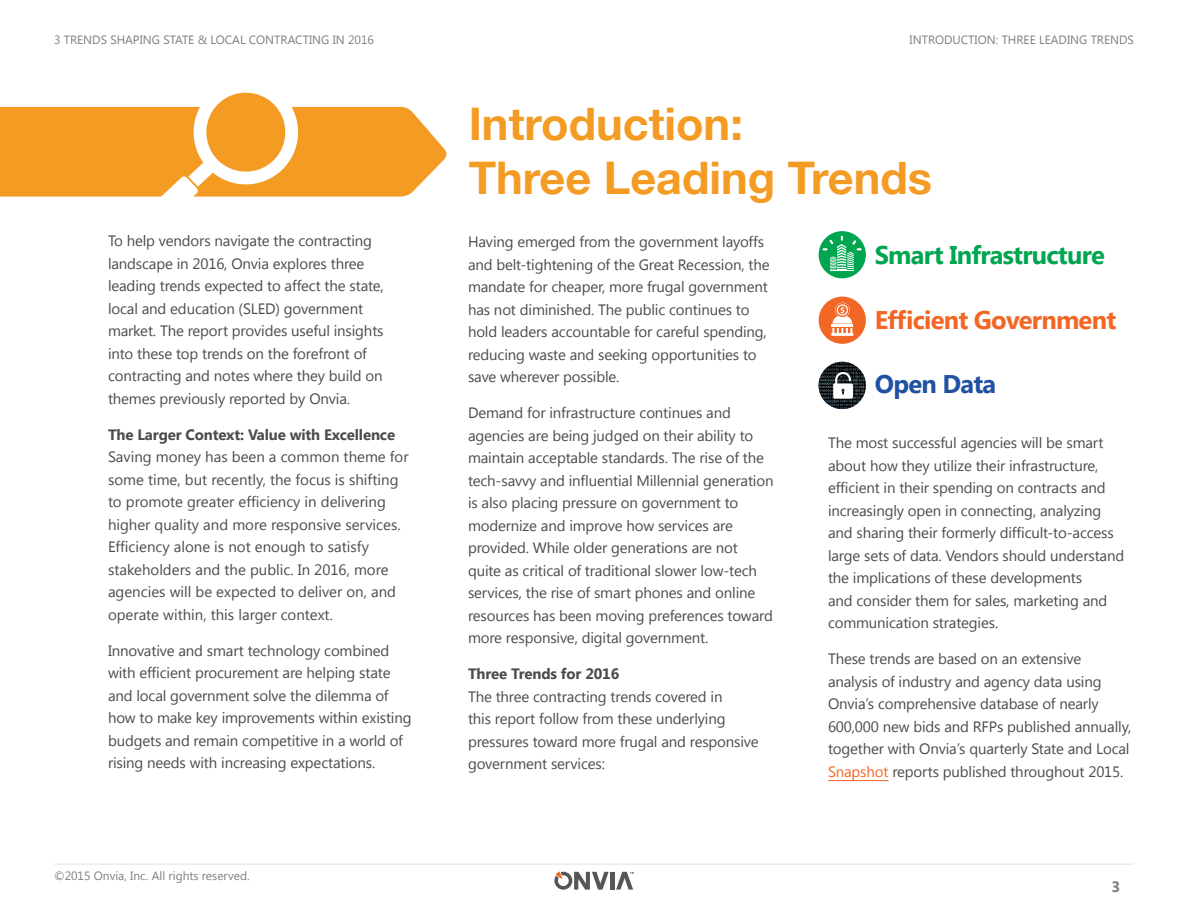
<style>
.page{position:relative;width:1188px;height:918px;background:#fff}
.page>*{position:absolute;margin:0;border:0;box-sizing:border-box;transform-origin:0 0}
.t1{font:700 45px/54px "Helvetica 75";color:#f49b24}
.t2{font:700 25.5px "Segoe UI";letter-spacing:-.03em;color:#00a54f}
.t3{font:700 25.5px "Segoe UI";letter-spacing:-.03em;color:#f26725}
.t4{font:700 25.5px "Segoe UI";letter-spacing:-.03em;color:#2052a2}
.t5{font:15px/22.5px "Segoe UI";letter-spacing:-.01em;color:#494b4c}
.t6{font:700 15px "Segoe UI";letter-spacing:-.01em;color:#494b4c}
.t7{font:700 15px "Segoe UI";color:#7c7e81}
.t8{font:12px "Segoe UI";color:#7d7e82}
.s1{color:#f26725}
</style>
<div class="page">
<hr style="left:54px;top:864px;width:1080px;height:1px;background:#e1e2e4">
<svg style="left:616px;top:872px;width:18px;height:18px"></svg>
<div style="left:610px;top:872px;width:5px;height:18px;background:#565656"></div>
<svg style="left:554px;top:872px;width:55px;height:18px"></svg>
<hr style="left:828px;top:780px;width:60px;height:1px;background:#f26725">
<svg style="left:0;top:92px;width:447px;height:105px"></svg>
<div style="left:819px;top:231px;width:47px;height:47px;background:#00a54f;border-radius:50%"></div>
<div style="left:819px;top:297px;width:47px;height:47px;background:#f26725;border-radius:50%"></div>
<svg style="left:819px;top:362px;width:47px;height:47px"></svg>
<svg style="left:823px;top:236px;width:39px;height:35px"></svg>
<svg style="left:831px;top:303px;width:22px;height:33px"></svg>
<p class="t8" style="left:54px;top:32px;width:322px">3 TRENDS SHAPING STATE &amp; LOCAL CONTRACTING IN 2016</p>
<p class="t5" style="left:108px;top:229px;width:277px">To help vendors navigate the contracting landscape in 2016, Onvia explores three leading trends expected to affect the state, local and education (SLED) government market. The report provides useful insights into these top trends on the forefront of contracting and notes where they build on themes previously reported by Onvia.</p>
<p class="t6" style="left:108px;top:424px;width:289px">The Larger Context: Value with Excellence</p>
<p class="t5" style="left:108px;top:445px;width:302px">Saving money has been a common theme for some time, but recently, the focus is shifting to promote greater efficiency in delivering higher quality and more responsive services.<br>Efficiency alone is not enough to satisfy stakeholders and the public. In 2016, more agencies will be expected to deliver on, and operate within, this larger context.</p>
<p class="t5" style="left:108px;top:638px;width:305px">Innovative and smart technology combined with efficient procurement are helping state and local government solve the dilemma of how to make key improvements within existing budgets and remain competitive in a world of rising needs with increasing expectations.</p>
<p class="t8" style="left:54px;top:868px;width:197px">©2015 Onvia, Inc. All rights reserved.</p>
<p class="t8" style="left:910px;top:32px;width:226px">INTRODUCTION: THREE LEADING TRENDS</p>
<h1 class="t1" style="left:469px;top:96px;width:465px">Introduction:<br>Three Leading Trends</h1>
<p class="t5" style="left:468px;top:230px;width:303px">Having emerged from the government layoffs and belt-tightening of the Great Recession, the mandate for cheaper, more frugal government has not diminished. The public continues to hold leaders accountable for careful spending, reducing waste and seeking opportunities to save wherever possible.</p>
<p class="t5" style="left:468px;top:401px;width:307px">Demand for infrastructure continues and agencies are being judged on their ability to maintain acceptable standards. The rise of the tech-savvy and influential Millennial generation is also placing pressure on government to modernize and improve how services are provided. While older generations are not quite as critical of traditional slower low-tech services, the rise of smart phones and online resources has been moving preferences toward more responsive, digital government.</p>
<p class="t6" style="left:468px;top:663px;width:153px">Three Trends for 2016</p>
<p class="t5" style="left:468px;top:685px;width:292px">The three contracting trends covered in<br>this report follow from these underlying pressures toward more frugal and responsive government services:</p>
<h2 class="t2" style="left:875px;top:237px;width:232px">Smart Infrastructure</h2>
<h2 class="t3" style="left:875px;top:301px;width:243px">Efficient Government</h2>
<h2 class="t4" style="left:875px;top:366px;width:123px">Open Data</h2>
<p class="t5" style="left:828px;top:431px;width:298px">The most successful agencies will be smart about how they utilize their infrastructure, efficient in their spending on contracts and increasingly open in connecting, analyzing and sharing their formerly difficult-to-access large sets of data. Vendors should understand the implications of these developments<br>and consider them for sales, marketing and communication strategies.</p>
<p class="t5" style="left:828px;top:647px;width:305px">These trends are based on an extensive analysis of industry and agency data using Onvia’s comprehensive database of nearly 600,000 new bids and RFPs published annually, together with Onvia’s quarterly State and Local <span class="s1">Snapshot</span> reports published throughout 2015.</p>
<p class="t7" style="left:1112px;top:876px;width:10px">3</p>
</div>
